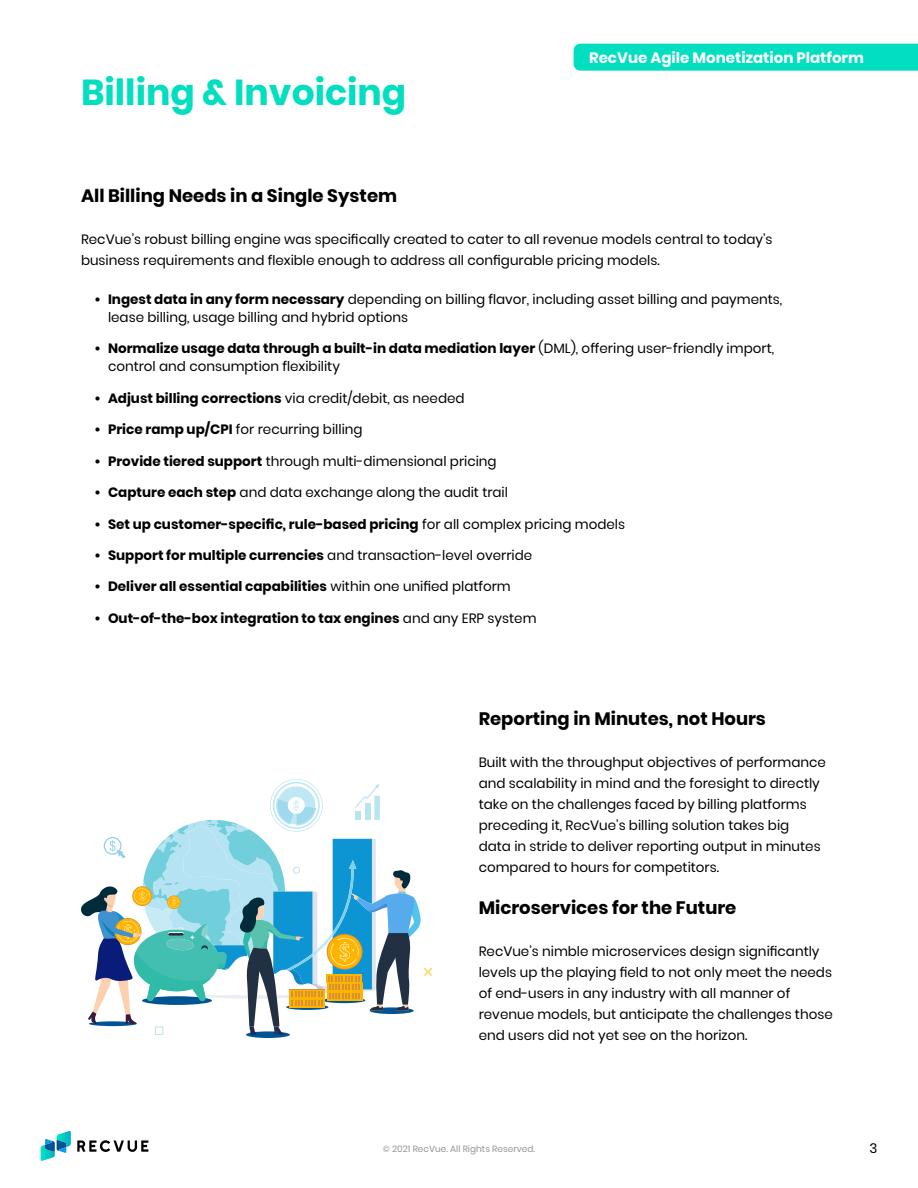
<style>
.page{position:relative;width:918px;height:1188px;background:#fff}
.page>*{position:absolute;margin:0;border:0;box-sizing:border-box;transform-origin:0 0}
.t1{font:700 36px "Poppins";color:#01dec0}
.t2{font:700 18px "Poppins";color:#000}
.t3{font:700 15px "Poppins";color:#fff}
.t4{font:13.5px/21px "Poppins";color:#000}
.t5{font:700 13.5px "Poppins";color:#000}
.t6{font:9px "Poppins";color:#939598}
.s1{font-weight:700}
.s2{font-weight:400}
</style>
<div class="page">
<svg style="left:77px;top:1140px;width:71px;height:12px"></svg>
<svg style="left:41px;top:1131px;width:30px;height:30px"></svg>
<div style="left:246px;top:1031px;width:44px;height:7px;background:#005494;border-radius:50%"></div>
<svg style="left:81px;top:779px;width:351px;height:256px"></svg>
<div style="left:574px;top:44px;width:344px;height:27px;background:#01dec0"></div>
<h1 class="t1" style="left:81px;top:72px;width:327px">Billing &amp; Invoicing</h1>
<p class="t3" style="left:589px;top:49px;width:276px">RecVue Agile Monetization Platform</p>
<h2 class="t2" style="left:81px;top:185px;width:318px">All Billing Needs in a Single System</h2>
<p class="t4" style="left:81px;top:228px;width:693px">RecVue’s robust billing engine was specifically created to cater to all revenue models central to today’s business requirements and flexible enough to address all configurable pricing models.</p>
<p class="t4" style="left:108px;top:290px;width:676px;line-height:18px;text-indent:-14px"><span class="s1">• Ingest data in any form necessary</span> depending on billing flavor, including asset billing and payments, lease billing, usage billing and hybrid options</p>
<p class="t4" style="left:108px;top:339px;width:668px;line-height:18px;text-indent:-14px"><span class="s1">• Normalize usage data through a built-in data mediation layer</span> (DML), offering user-friendly import, control and consumption flexibility</p>
<p class="t5" style="left:94px;top:390px;width:372px">• Adjust billing corrections <span class="s2">via credit/debit, as needed</span></p>
<p class="t4" style="left:94px;top:419px;width:270px"><span class="s1">• Price ramp up/CPI</span> for recurring billing</p>
<p class="t4" style="left:94px;top:450px;width:404px"><span class="s1">• Provide tiered support</span> through multi-dimensional pricing</p>
<p class="t4" style="left:94px;top:482px;width:415px"><span class="s1">• Capture each step</span> and data exchange along the audit trail</p>
<p class="t5" style="left:94px;top:516px;width:532px">• Set up customer-specific, rule-based pricing <span class="s2">for all complex pricing models</span></p>
<p class="t5" style="left:94px;top:547px;width:439px">• Support for multiple currencies <span class="s2">and transaction-level override</span></p>
<p class="t5" style="left:94px;top:579px;width:418px">• Deliver all essential capabilities <span class="s2">within one unified platform</span></p>
<p class="t5" style="left:94px;top:610px;width:444px">• Out-of-the-box integration to tax engines <span class="s2">and any ERP system</span></p>
<h2 class="t2" style="left:479px;top:708px;width:289px">Reporting in Minutes, not Hours</h2>
<p class="t4" style="left:479px;top:752px;width:349px">Built with the throughput objectives of performance and scalability in mind and the foresight to directly take on the challenges faced by billing platforms preceding it, RecVue’s billing solution takes big<br>data in stride to deliver reporting output in minutes compared to hours for competitors.</p>
<h2 class="t2" style="left:479px;top:897px;width:259px">Microservices for the Future</h2>
<p class="t4" style="left:479px;top:941px;width:356px">RecVue’s nimble microservices design significantly levels up the playing field to not only meet the needs of end-users in any industry with all manner of revenue models, but anticipate the challenges those end users did not yet see on the horizon.</p>
<p class="t6" style="left:383px;top:1143px;width:154px">© 2021 RecVue. All Rights Reserved.</p>
<p class="t4" style="left:870px;top:1138px;width:9px">3</p>
</div>
